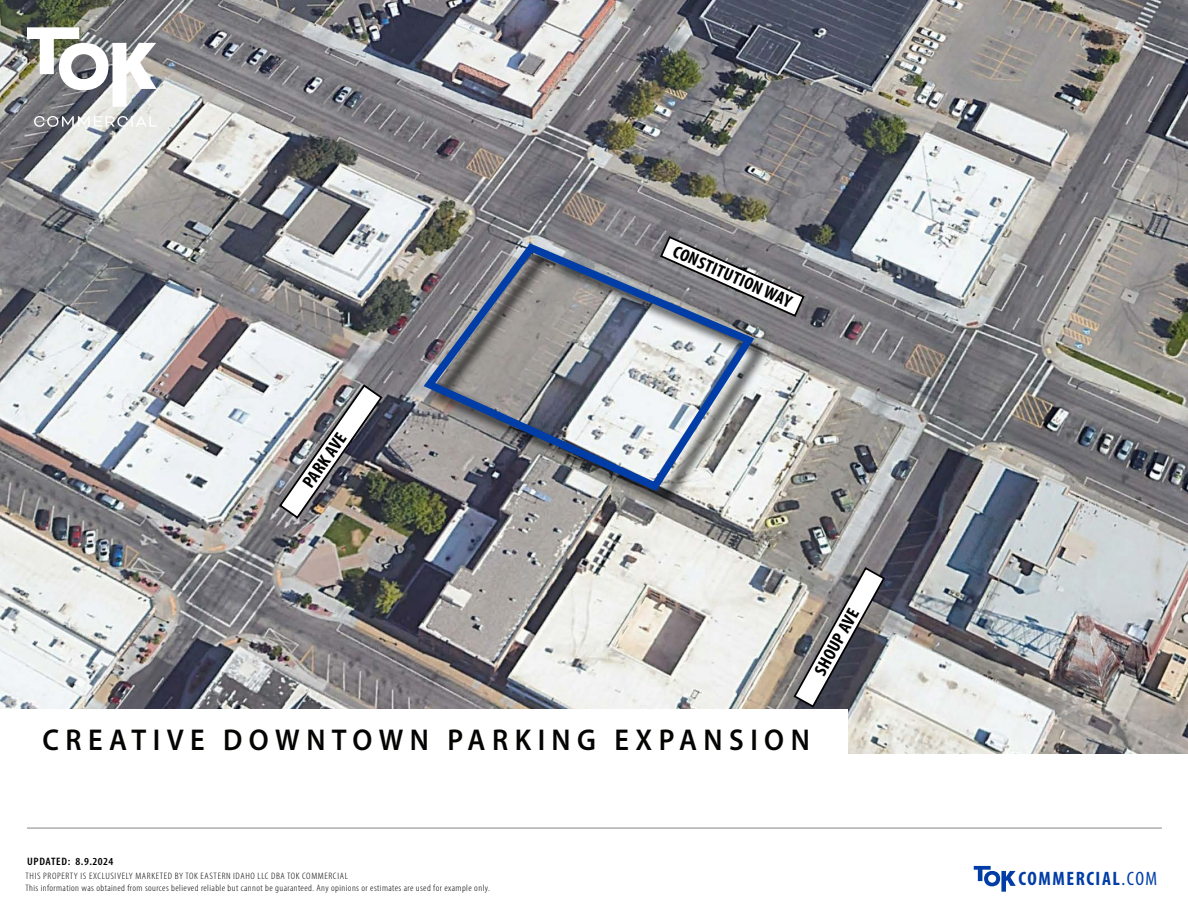
<style>
.page{position:relative;width:1188px;height:918px;background:#fff}
.page>*{position:absolute;margin:0;border:0;box-sizing:border-box;transform-origin:0 0}
.t1{font:600 30.15px "Myriad Pro";letter-spacing:.23em;color:#040503;scale:.94 1}
.t2{font:700 condensed 19.5px "Myriad Pro";letter-spacing:.08em;color:#003da6}
.t3{font:700 condensed 17.85px "Myriad Pro";color:#000;scale:1.05 1}
.t4{font:600 condensed 10.8px "Myriad Pro";letter-spacing:.04em;color:#000;scale:1.11 1}
.t5{font:300 condensed 9.3px/12.5px "Myriad Pro";letter-spacing:.04em;color:#000;scale:1.11 1}
.s1{font-weight:400}
</style>
<div class="page">
<hr style="left:27px;top:828px;width:1135px;height:1px;background:#828487">
<svg style="left:974px;top:866px;width:42px;height:26px"></svg>
<img style="left:0;top:0;width:1188px;height:753px">
<div style="left:0;top:709px;width:847px;height:64px;background:#fff"></div>
<div style="left:427px;top:247px;width:346px;height:263px;background:#000;opacity:.75"></div>
<svg style="left:419px;top:239px;width:341px;height:257px"></svg>
<svg style="left:34px;top:116px;width:123px;height:10px"></svg>
<svg style="left:27px;top:27px;width:130px;height:80px"></svg>
<svg style="left:659px;top:235px;width:147px;height:83px"></svg>
<svg style="left:792px;top:566px;width:94px;height:143px"></svg>
<img style="left:278px;top:383px;width:106px;height:137px">
<h3 class="t3" style="left:297px;top:480px;width:61px;rotate:-55deg">PARK AVE</h3>
<h3 class="t3" style="left:678px;top:240px;width:124px;rotate:24deg">CONSTITUTION WAY</h3>
<h3 class="t3" style="left:809px;top:669px;width:71px;rotate:-61deg">SHOUP AVE</h3>
<h1 class="t1" style="left:43px;top:721px;width:818px">CREATIVE DOWNTOWN PARKING EXPANSION</h1>
<p class="t4" style="left:27px;top:855px;width:79px">Updated: 8.9.2024</p>
<p class="t5" style="left:26px;top:870px;width:420px">THIS PROPERTY IS EXCLUSIVELY MARKETED BY TOK EASTERN IDAHO LLC DBA TOK COMMERCIAL<br>This information was obtained from sources believed reliable but cannot be guaranteed. Any opinions or estimates are used for example only.</p>
<h2 class="t2" style="left:1018px;top:866px;width:140px">COMMERCIAL<span class="s1">.COM</span></h2>
</div>
